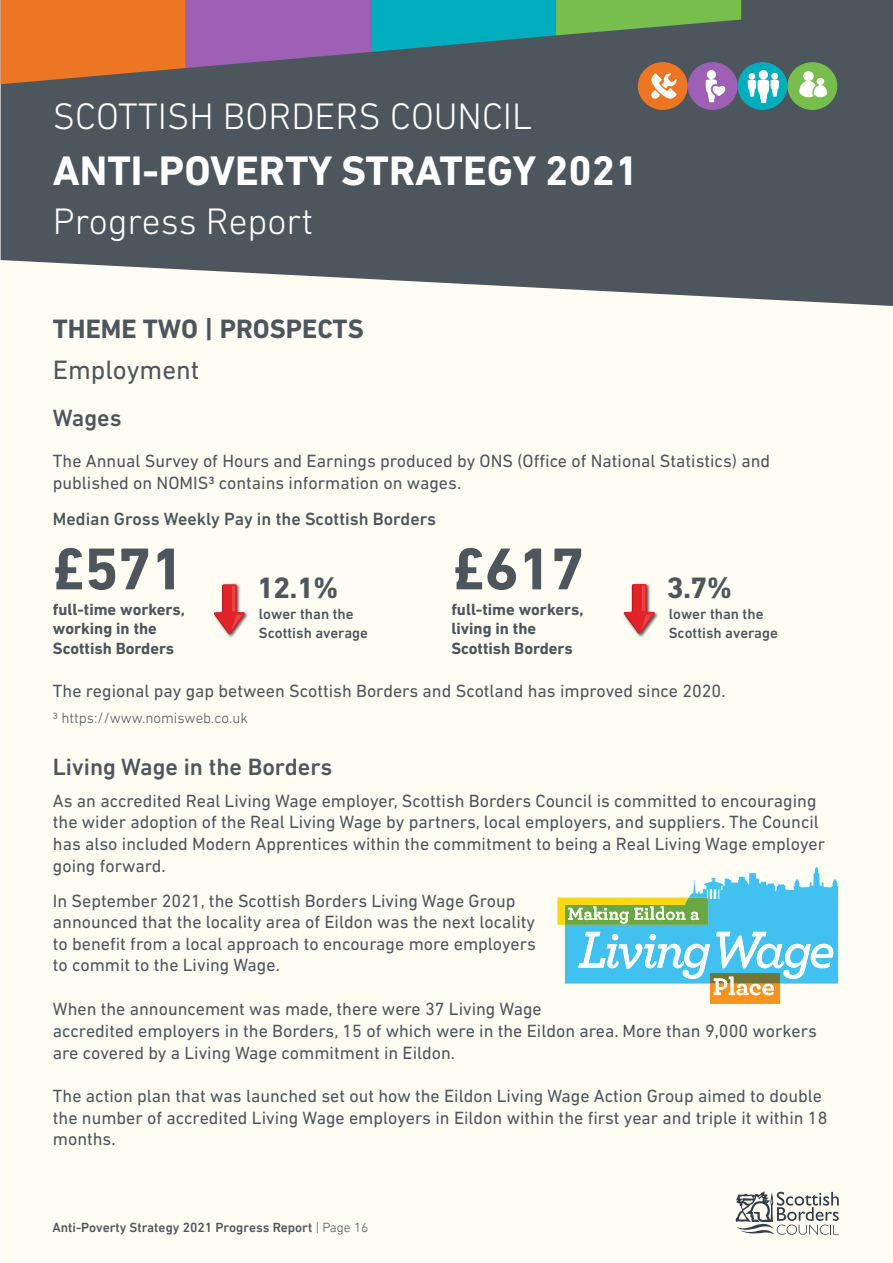
<style>
.page{position:relative;width:893px;height:1263px;background:#fff}
.page>*{position:absolute;margin:0;border:0;box-sizing:border-box;transform-origin:0 0}
.t1{font:700 60px "DIN Next LT Pro";letter-spacing:-.03em;color:#4c565c;scale:1.04 1}
.t2{font:700 42px "DIN Next LT Pro";color:#fff}
.t3{font:300 37.5px "DIN Next LT Pro";color:#fff}
.t4{font:700 30px "DIN Next LT Pro";color:#4c565c;scale:1.04 1}
.t5{font:700 27px "DIN Next LT Pro";color:#4c565c}
.t6{font:27px "DIN Next LT Pro";color:#4c565c}
.t7{font:500 24px "DIN Next LT Pro";color:#4c565c}
.t8{font:18px/21.6px "DIN Next LT Pro";color:#4c565c}
.t9{font:500 18px "DIN Next LT Pro";color:#4c565c}
.t10{font:700 16.5px/19.5px "DIN Next LT Pro";color:#4c565c}
.t11{font:500 15px/19.5px "DIN Next LT Pro";color:#4c565c}
.t12{font:300 15px "DIN Next LT Pro";color:#4c565c}
.t13{font:500 13.5px "DIN Next LT Pro";color:#4c565c}
.s1{font-weight:300}
</style>
<div class="page">
<div style="left:1px;top:0;width:892px;height:1263px;background:#fefcf3"></div>
<svg style="left:1px;top:0;width:892px;height:306px;background:#5e676b"></svg>
<div style="left:738px;top:62px;width:49px;height:48px;background:#00adbc;border-radius:50%"></div>
<div style="left:759px;top:70px;width:9px;height:9px;background:#fff;border-radius:50%"></div>
<div style="left:771px;top:73px;width:7px;height:7px;background:#fff;border-radius:50%"></div>
<div style="left:749px;top:73px;width:6px;height:7px;background:#fff;border-radius:50%"></div>
<svg style="left:747px;top:77px;width:32px;height:26px"></svg>
<div style="left:787px;top:62px;width:50px;height:48px;background:#77be4e;border-radius:50%"></div>
<svg style="left:799px;top:71px;width:28px;height:26px"></svg>
<div style="left:638px;top:62px;width:50px;height:48px;background:#ed7625;border-radius:50%"></div>
<div style="left:688px;top:62px;width:50px;height:48px;background:#9e60b4;border-radius:50%"></div>
<svg style="left:1px;top:0;width:740px;height:102px;background:#766f6a"></svg>
<svg style="left:736px;top:1191px;width:103px;height:44px"></svg>
<img style="left:634px;top:583px;width:24px;height:54px">
<svg style="left:623px;top:584px;width:32px;height:50px"></svg>
<img style="left:224px;top:583px;width:24px;height:55px">
<svg style="left:213px;top:584px;width:32px;height:50px"></svg>
<svg style="left:557px;top:867px;width:282px;height:137px"></svg>
<h3 class="t3" style="left:53px;top:95px;width:481px">SCOTTISH BORDERS COUNCIL</h3>
<h2 class="t2" style="left:53px;top:146px;width:587px">ANTI-POVERTY STRATEGY 2021</h2>
<h3 class="t3" style="left:53px;top:200px;width:262px">Progress Report</h3>
<h3 class="t5" style="left:53px;top:313px;width:312px">THEME TWO | PROSPECTS</h3>
<h3 class="t6" style="left:53px;top:354px;width:148px">Employment</h3>
<h3 class="t7" style="left:53px;top:404px;width:70px">Wages</h3>
<p class="t8" style="left:53px;top:450px;width:719px">The Annual Survey of Hours and Earnings produced by ONS (Office of National Statistics) and published on NOMIS3 contains information on wages.</p>
<p class="t9" style="left:53px;top:509px;width:385px">Median Gross Weekly Pay in the Scottish Borders</p>
<h1 class="t1" style="left:51px;top:534px;width:130px">£571</h1>
<p class="t10" style="left:53px;top:599px;width:134px">full-time workers, working in the<br>Scottish Borders</p>
<h3 class="t4" style="left:257px;top:570px;width:80px">12.1%</h3>
<p class="t11" style="left:259px;top:604px;width:111px">lower than the<br>Scottish average</p>
<h1 class="t1" style="left:451px;top:534px;width:130px">£617</h1>
<p class="t10" style="left:451px;top:599px;width:134px">full-time workers, living in the<br>Scottish Borders</p>
<h3 class="t4" style="left:667px;top:570px;width:65px">3.7%</h3>
<p class="t11" style="left:669px;top:603px;width:111px">lower than the<br>Scottish average</p>
<p class="t8" style="left:53px;top:680px;width:674px">The regional pay gap between Scottish Borders and Scotland has improved since 2020.</p>
<p class="t12" style="left:53px;top:709px;width:197px">3 https://www.nomisweb.co.uk</p>
<h3 class="t7" style="left:53px;top:752px;width:281px">Living Wage in the Borders</h3>
<p class="t8" style="left:53px;top:790px;width:774px">As an accredited Real Living Wage employer, Scottish Borders Council is committed to encouraging the wider adoption of the Real Living Wage by partners, local employers, and suppliers. The Council has also included Modern Apprentices within the commitment to being a Real Living Wage employer going forward.</p>
<p class="t8" style="left:53px;top:889px;width:484px">In September 2021, the Scottish Borders Living Wage Group announced that the locality area of Eildon was the next locality to benefit from a local approach to encourage more employers to commit to the Living Wage.</p>
<p class="t8" style="left:53px;top:997px;width:765px;line-height:22px">When the announcement was made, there were 37 Living Wage<br>accredited employers in the Borders, 15 of which were in the Eildon area. More than 9,000 workers are covered by a Living Wage commitment in Eildon.</p>
<p class="t8" style="left:53px;top:1085px;width:776px">The action plan that was launched set out how the Eildon Living Wage Action Group aimed to double the number of accredited Living Wage employers in Eildon within the first year and triple it within 18 months.</p>
<p class="t13" style="left:52px;top:1219px;width:317px">Anti-Poverty Strategy 2021 Progress Report <span class="s1">| Page 16</span></p>
</div>
